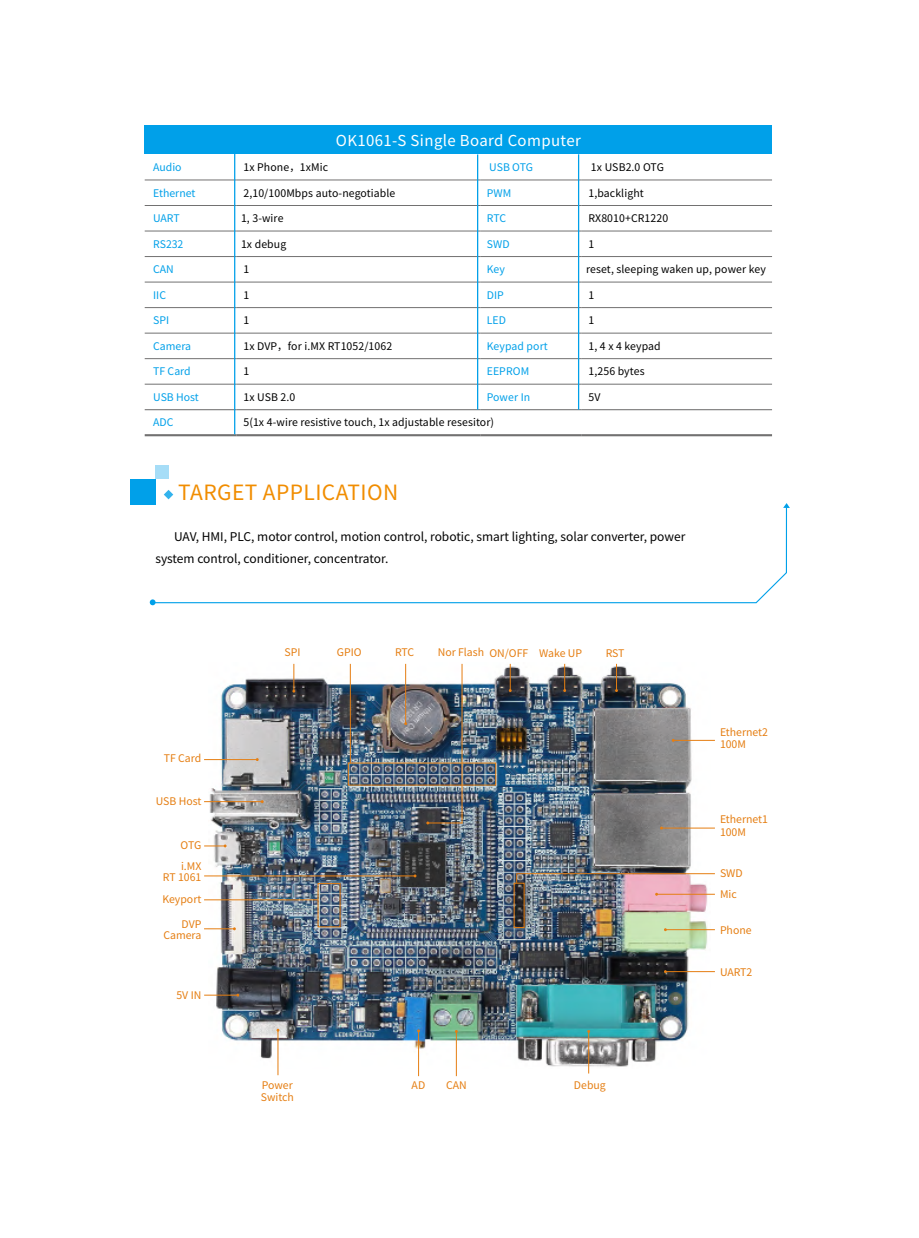
<style>
.page{position:relative;width:919px;height:1238px;background:#fff}
.page>*{position:absolute;margin:0;border:0;box-sizing:border-box;transform-origin:0 0}
.t1{font:21px "Noto Sans Hans";letter-spacing:.02em;color:#f18d00}
.t2{font:15px "Noto Sans Hans";letter-spacing:.025em;color:#fff}
.t3{font:12px/22.5px "Noto Sans Hans";color:#000}
.t4{font:10.5px "Noto Sans Hans";letter-spacing:.01em;color:#000}
.t5{font:10.5px/11.1px "Noto Sans Hans";color:#e57e12;text-align:right}
.t6{font:10.5px "Noto Sans Hans";color:#00a0e9}
</style>
<div class="page">
<div style="left:155px;top:466px;width:13px;height:13px;background:#a6ddf7"></div>
<div style="left:130px;top:479px;width:25px;height:25px;background:#00a0e9"></div>
<svg style="left:155px;top:508px;width:632px;height:95px"></svg>
<svg style="left:150px;top:599px;width:5px;height:6px"></svg>
<svg style="left:783px;top:503px;width:6px;height:5px"></svg>
<svg style="left:164px;top:490px;width:9px;height:9px"></svg>
<div style="left:145px;top:125px;width:627px;height:29px;background:#00a0e9"></div>
<hr style="left:145px;top:179px;width:92px;height:1px;background:#727171">
<hr style="left:145px;top:205px;width:92px;height:1px;background:#727171">
<hr style="left:145px;top:230px;width:92px;height:1px;background:#727171">
<hr style="left:145px;top:256px;width:92px;height:1px;background:#727171">
<hr style="left:237px;top:256px;width:243px;height:1px;background:#727171">
<hr style="left:480px;top:256px;width:101px;height:1px;background:#727171">
<hr style="left:581px;top:256px;width:191px;height:1px;background:#727171">
<hr style="left:145px;top:281px;width:92px;height:1px;background:#727171">
<hr style="left:237px;top:281px;width:243px;height:1px;background:#727171">
<hr style="left:480px;top:281px;width:101px;height:1px;background:#727171">
<hr style="left:581px;top:281px;width:191px;height:1px;background:#727171">
<hr style="left:145px;top:307px;width:92px;height:1px;background:#727171">
<hr style="left:237px;top:307px;width:243px;height:1px;background:#727171">
<hr style="left:480px;top:307px;width:101px;height:1px;background:#727171">
<hr style="left:581px;top:307px;width:191px;height:1px;background:#727171">
<hr style="left:145px;top:333px;width:92px;height:1px;background:#727171">
<hr style="left:237px;top:333px;width:243px;height:1px;background:#727171">
<hr style="left:480px;top:333px;width:101px;height:1px;background:#727171">
<hr style="left:581px;top:333px;width:191px;height:1px;background:#727171">
<hr style="left:145px;top:358px;width:92px;height:1px;background:#727171">
<hr style="left:237px;top:358px;width:243px;height:1px;background:#727171">
<hr style="left:145px;top:384px;width:92px;height:1px;background:#727171">
<hr style="left:237px;top:384px;width:243px;height:1px;background:#727171">
<hr style="left:480px;top:358px;width:101px;height:1px;background:#727171">
<hr style="left:581px;top:358px;width:191px;height:1px;background:#727171">
<hr style="left:480px;top:384px;width:101px;height:1px;background:#727171">
<hr style="left:581px;top:384px;width:191px;height:1px;background:#727171">
<hr style="left:145px;top:434px;width:92px;height:2px;background:#727171">
<hr style="left:237px;top:434px;width:243px;height:2px;background:#727171">
<hr style="left:480px;top:434px;width:101px;height:2px;background:#727171">
<hr style="left:581px;top:434px;width:191px;height:2px;background:#727171">
<hr style="left:237px;top:179px;width:243px;height:1px;background:#727171">
<hr style="left:480px;top:179px;width:101px;height:1px;background:#727171">
<hr style="left:581px;top:179px;width:191px;height:1px;background:#727171">
<hr style="left:237px;top:205px;width:243px;height:1px;background:#727171">
<hr style="left:480px;top:205px;width:101px;height:1px;background:#727171">
<hr style="left:581px;top:205px;width:191px;height:1px;background:#727171">
<hr style="left:237px;top:230px;width:243px;height:1px;background:#727171">
<hr style="left:480px;top:230px;width:101px;height:1px;background:#727171">
<hr style="left:581px;top:230px;width:191px;height:1px;background:#727171">
<hr style="left:237px;top:409px;width:243px;height:1px;background:#727171">
<hr style="left:480px;top:409px;width:101px;height:1px;background:#727171">
<hr style="left:581px;top:409px;width:191px;height:1px;background:#727171">
<hr style="left:145px;top:409px;width:92px;height:1px;background:#727171">
<hr style="left:234px;top:154px;width:1px;height:280px;background:#00a0e9">
<hr style="left:477px;top:154px;width:1px;height:255px;background:#00a0e9">
<hr style="left:578px;top:154px;width:1px;height:255px;background:#00a0e9">
<img style="left:208px;top:663px;width:502px;height:405px">
<hr style="left:673px;top:739px;width:41px;height:1px;background:#e57e12">
<hr style="left:661px;top:827px;width:53px;height:1px;background:#e57e12">
<hr style="left:428px;top:822px;width:34px;height:1px;background:#e57e12">
<hr style="left:656px;top:893px;width:58px;height:1px;background:#e57e12">
<hr style="left:517px;top:873px;width:197px;height:1px;background:#e57e12">
<hr style="left:405px;top:664px;width:1px;height:59px;background:#e57e12">
<hr style="left:350px;top:664px;width:1px;height:99px;background:#e57e12">
<hr style="left:461px;top:664px;width:1px;height:159px;background:#e57e12">
<hr style="left:204px;top:759px;width:53px;height:1px;background:#e57e12">
<hr style="left:204px;top:928px;width:30px;height:1px;background:#e57e12">
<hr style="left:204px;top:899px;width:114px;height:1px;background:#e57e12">
<hr style="left:204px;top:801px;width:58px;height:1px;background:#e57e12">
<hr style="left:204px;top:875px;width:211px;height:1px;background:#e57e12">
<hr style="left:204px;top:994px;width:34px;height:1px;background:#e57e12">
<hr style="left:666px;top:929px;width:48px;height:1px;background:#e57e12">
<hr style="left:666px;top:971px;width:48px;height:1px;background:#e57e12">
<hr style="left:588px;top:1031px;width:1px;height:42px;background:#e57e12">
<hr style="left:456px;top:1031px;width:1px;height:45px;background:#e57e12">
<hr style="left:418px;top:1031px;width:1px;height:45px;background:#e57e12">
<hr style="left:277px;top:1030px;width:1px;height:45px;background:#e57e12">
<svg style="left:615px;top:664px;width:3px;height:28px"></svg>
<svg style="left:563px;top:664px;width:3px;height:28px"></svg>
<svg style="left:509px;top:664px;width:2px;height:28px"></svg>
<svg style="left:292px;top:664px;width:3px;height:28px"></svg>
<svg style="left:204px;top:844px;width:22px;height:3px"></svg>
<div style="left:513px;top:882px;width:11px;height:46px;border:1px solid #e57e12"></div>
<h2 class="t2" style="left:336px;top:132px;width:246px">OK1061-S Single Board Computer</h2>
<p class="t6" style="left:153px;top:161px;width:30px">Audio</p>
<p class="t4" style="left:243px;top:161px;width:86px">1x Phone，1xMic</p>
<p class="t6" style="left:489px;top:161px;width:45px">USB OTG</p>
<p class="t4" style="left:591px;top:161px;width:74px">1x USB2.0 OTG</p>
<p class="t6" style="left:153px;top:187px;width:44px">Ethernet</p>
<p class="t4" style="left:243px;top:187px;width:153px">2,10/100Mbps auto-negotiable</p>
<p class="t6" style="left:486px;top:187px;width:26px">PWM</p>
<p class="t4" style="left:588px;top:187px;width:57px">1,backlight</p>
<p class="t6" style="left:153px;top:212px;width:28px">UART</p>
<p class="t4" style="left:241px;top:212px;width:44px">1, 3-wire</p>
<p class="t6" style="left:486px;top:212px;width:21px">RTC</p>
<p class="t4" style="left:588px;top:212px;width:81px">RX8010+CR1220</p>
<p class="t6" style="left:153px;top:238px;width:32px">RS232</p>
<p class="t4" style="left:241px;top:238px;width:47px">1x debug</p>
<p class="t6" style="left:486px;top:238px;width:24px">SWD</p>
<p class="t4" style="left:588px;top:238px;width:7px">1</p>
<p class="t6" style="left:153px;top:263px;width:22px">CAN</p>
<p class="t4" style="left:243px;top:263px;width:7px">1</p>
<p class="t6" style="left:486px;top:263px;width:20px">Key</p>
<p class="t4" style="left:586px;top:263px;width:181px">reset, sleeping waken up, power key</p>
<p class="t6" style="left:153px;top:289px;width:14px">IIC</p>
<p class="t4" style="left:243px;top:289px;width:7px">1</p>
<p class="t6" style="left:486px;top:289px;width:19px">DIP</p>
<p class="t4" style="left:588px;top:289px;width:7px">1</p>
<p class="t6" style="left:153px;top:314px;width:17px">SPI</p>
<p class="t4" style="left:243px;top:314px;width:7px">1</p>
<p class="t6" style="left:486px;top:314px;width:21px">LED</p>
<p class="t4" style="left:588px;top:314px;width:7px">1</p>
<p class="t6" style="left:153px;top:340px;width:39px">Camera</p>
<p class="t4" style="left:243px;top:340px;width:150px">1x DVP，for i.MX RT1052/1062</p>
<p class="t6" style="left:486px;top:340px;width:63px">Keypad port</p>
<p class="t4" style="left:588px;top:340px;width:74px">1, 4 x 4 keypad</p>
<p class="t6" style="left:153px;top:365px;width:39px">TF Card</p>
<p class="t4" style="left:243px;top:365px;width:7px">1</p>
<p class="t6" style="left:486px;top:365px;width:44px">EEPROM</p>
<p class="t4" style="left:588px;top:365px;width:58px">1,256 bytes</p>
<p class="t6" style="left:153px;top:391px;width:47px">USB Host</p>
<p class="t4" style="left:243px;top:391px;width:53px">1x USB 2.0</p>
<p class="t6" style="left:486px;top:391px;width:45px">Power In</p>
<p class="t4" style="left:588px;top:391px;width:13px">5V</p>
<p class="t6" style="left:153px;top:416px;width:22px">ADC</p>
<p class="t4" style="left:243px;top:416px;width:252px">5(1x 4-wire resistive touch, 1x adjustable resesitor)</p>
<h1 class="t1" style="left:178px;top:480px;width:222px">TARGET APPLICATION</h1>
<p class="t3" style="left:155px;top:525px;width:531px;text-indent:19px">UAV, HMI, PLC, motor control, motion control, robotic, smart lighting, solar converter, power system control, conditioner, concentrator.</p>
<p class="t5" style="left:164px;top:752px;width:39px">TF Card</p>
<p class="t5" style="left:156px;top:795px;width:47px">USB Host</p>
<p class="t5" style="left:181px;top:840px;width:22px">OTG</p>
<p class="t5" style="left:163px;top:860px;width:40px">i.MX<br>RT 1061</p>
<p class="t5" style="left:162px;top:894px;width:40px">Keyport</p>
<p class="t5" style="left:163px;top:918px;width:39px">DVP<br>Camera</p>
<p class="t5" style="left:176px;top:989px;width:26px">5V IN</p>
<p class="t5" style="left:284px;top:647px;width:17px">SPI</p>
<p class="t5" style="left:337px;top:647px;width:26px">GPIO</p>
<p class="t5" style="left:395px;top:647px;width:21px">RTC</p>
<p class="t5" style="left:438px;top:647px;width:146px">Nor Flash ON/OFF Wake UP</p>
<p class="t5" style="left:605px;top:647px;width:20px">RST</p>
<p class="t5" style="left:262px;top:1079px;width:32px">Power</p>
<p class="t5" style="left:411px;top:1079px;width:15px">AD</p>
<p class="t5" style="left:261px;top:1091px;width:35px">Switch</p>
<p class="t5" style="left:446px;top:1079px;width:22px">CAN</p>
<p class="t5" style="left:574px;top:1079px;width:33px">Debug</p>
<p class="t5" style="left:720px;top:725px;width:50px;line-height:12.6px;text-align:left">Ethernet2<br>100M</p>
<p class="t5" style="left:720px;top:813px;width:50px;line-height:12.6px;text-align:left">Ethernet1<br>100M</p>
<p class="t5" style="left:720px;top:867px;width:24px">SWD</p>
<p class="t5" style="left:720px;top:889px;width:18px">Mic</p>
<p class="t5" style="left:720px;top:924px;width:33px">Phone</p>
<p class="t5" style="left:720px;top:966px;width:34px">UART2</p>
</div>
